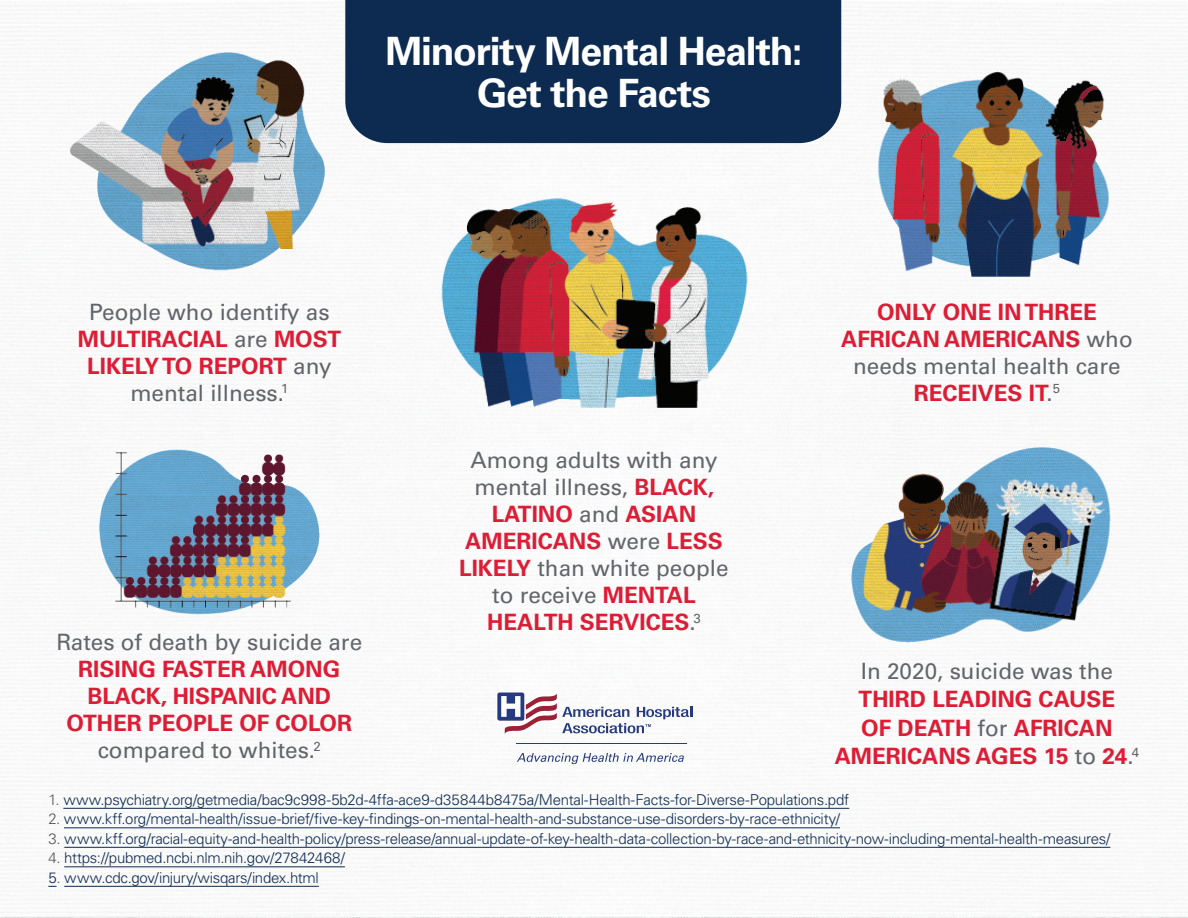
<style>
.page{position:relative;width:1188px;height:918px;background:#fff}
.page>*{position:absolute;margin:0;border:0;box-sizing:border-box;transform-origin:0 0}
.t1{font:700 39px/42px "Univers LT Std";letter-spacing:-.03em;color:#fff;text-align:center}
.t2{font:22.5px/27px "Univers LT Std";color:#62656a;text-align:center}
.t3{font:700 22.5px/27px "Univers LT Std";color:#dd1d35;text-align:center}
.t4{font:300 15px "Univers LT Std";letter-spacing:-.02em;color:#0d2b51}
.s1{font-weight:700;color:#dd1d35}
.s2{font-weight:400;color:#62656a}
.s3{color:#545555}
</style>
<div class="page">
<div style="left:345px;top:0;width:496px;height:143px;background:#0d2b51"></div>
<hr style="left:516px;top:744px;width:170px;height:1px;background:#253a80">
<svg style="left:517px;top:753px;width:167px;height:11px"></svg>
<svg style="left:497px;top:692px;width:195px;height:42px"></svg>
<hr style="left:63px;top:808px;width:786px;height:1px;background:#0d2b51">
<hr style="left:64px;top:828px;width:776px;height:1px;background:#0d2b51">
<hr style="left:64px;top:847px;width:1046px;height:1px;background:#0d2b51">
<hr style="left:64px;top:867px;width:281px;height:1px;background:#0d2b51">
<hr style="left:64px;top:886px;width:255px;height:1px;background:#0d2b51">
<img style="left:849px;top:47px;width:289px;height:254px">
<img style="left:426px;top:183px;width:336px;height:247px">
<img style="left:53px;top:33px;width:288px;height:243px">
<img style="left:846px;top:439px;width:282px;height:213px">
<img style="left:83px;top:420px;width:253px;height:223px">
<h1 class="t1" style="left:385px;top:31px;width:419px">Minority Mental Health:<br>Get the Facts</h1>
<h2 class="t2" style="left:78px;top:298px;width:265px">People who identify as<br><span class="s1">MULTIRACIAL</span> are <span class="s1">MOST<br>LIKELY TO REPORT</span> any mental illness.<sup>1</sup></h2>
<h2 class="t2" style="left:459px;top:447px;width:271px">Among adults with any mental illness, <span class="s1">BLACK,<br>LATINO</span> and <span class="s1">ASIAN<br>AMERICANS</span> were <span class="s1">LESS<br>LIKELY</span> than white people to receive <span class="s1">MENTAL<br>HEALTH SERVICES</span>.<sup>3</sup></h2>
<h2 class="t3" style="left:841px;top:299px;width:293px">ONLY ONE IN THREE<br>AFRICAN AMERICANS <span class="s2">who needs mental health care<br></span>RECEIVES IT<span class="s2">.</span><sup>5</sup></h2>
<h2 class="t2" style="left:56px;top:629px;width:307px">Rates of death by suicide are</h2>
<h2 class="t3" style="left:67px;top:656px;width:287px">RISING FASTER AMONG<br>BLACK, HISPANIC AND<br>OTHER PEOPLE OF COLOR <span class="s2">compared to whites.</span><sup>2</sup></h2>
<h2 class="t2" style="left:861px;top:657px;width:254px">In 2020, suicide was the</h2>
<h2 class="t3" style="left:835px;top:685px;width:306px;line-height:28.5px">THIRD LEADING CAUSE<br>OF DEATH <span class="s2">for</span> AFRICAN<br>AMERICANS AGES 15 <span class="s2">to</span> 24<span class="s2">.</span><sup>4</sup></h2>
<p class="t4" style="left:48px;top:790px;width:802px"><span class="s3">1.</span> www.psychiatry.org/getmedia/bac9c998-5b2d-4ffa-ace9-d35844b8475a/Mental-Health-Facts-for-Diverse-Populations.pdf</p>
<p class="t4" style="left:48px;top:810px;width:793px"><span class="s3">2.</span> www.kff.org/mental-health/issue-brief/five-key-findings-on-mental-health-and-substance-use-disorders-by-race-ethnicity/</p>
<p class="t4" style="left:48px;top:829px;width:1064px"><span class="s3">3.</span> www.kff.org/racial-equity-and-health-policy/press-release/annual-update-of-key-health-data-collection-by-race-and-ethnicity-now-including-mental-health-measures/</p>
<p class="t4" style="left:48px;top:849px;width:298px"><span class="s3">4.</span> https://pubmed.ncbi.nlm.nih.gov/27842468/</p>
<p class="t4" style="left:48px;top:868px;width:272px">5<span class="s3">.</span> www.cdc.gov/injury/wisqars/index.html</p>
</div>
